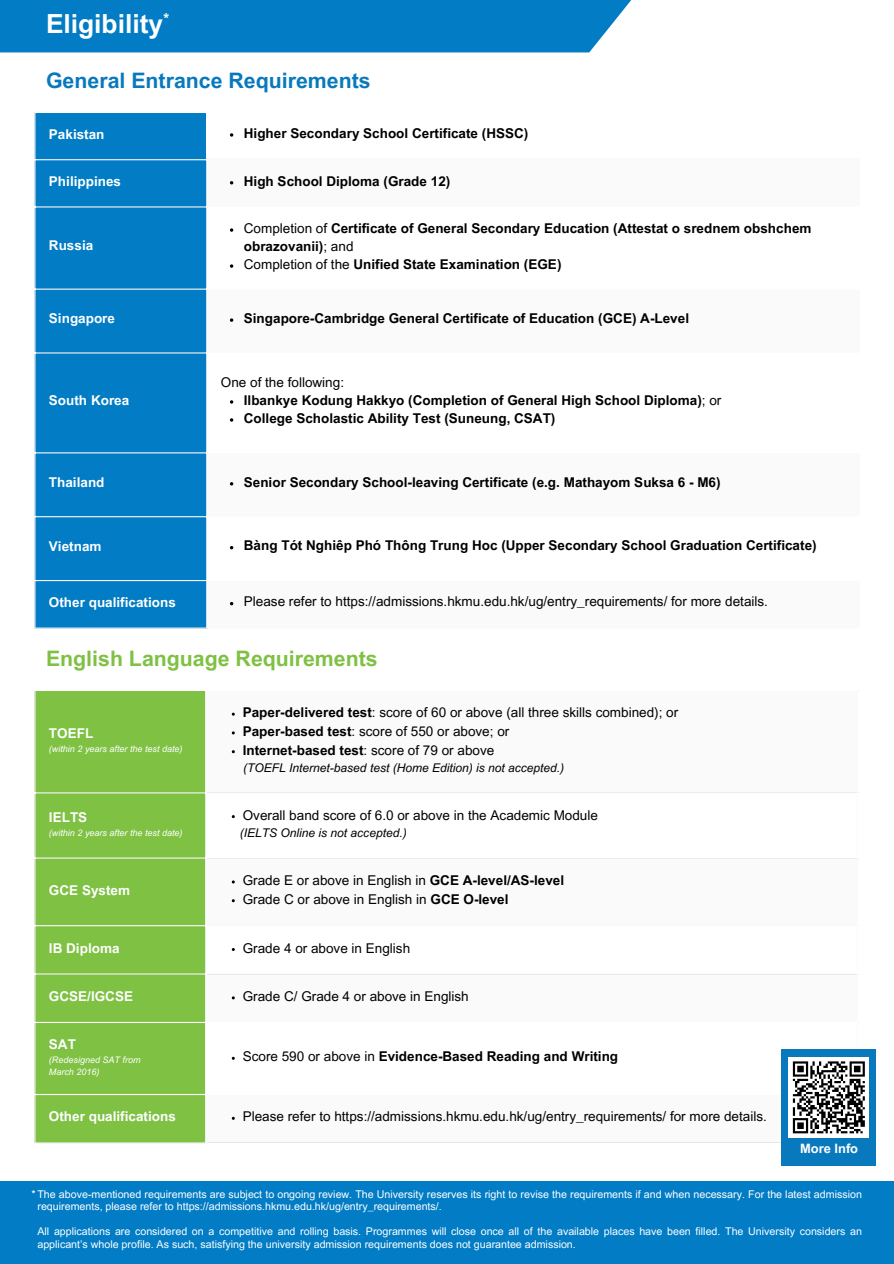
<style>
.page{position:relative;width:894px;height:1264px;background:#fff}
.page>*{position:absolute;margin:0;border:0;box-sizing:border-box;transform-origin:0 0}
.t1{font:700 26.4px "Arial MT Pro";color:#fff}
.t2{font:700 21.3px "Arial MT Pro";color:#0979be}
.t3{font:700 21.3px "Arial MT Pro";color:#7ec143}
.t4{font:700 15px "Arial MT Pro";color:#fff}
.t5{font:700 13.5px/18px "Arial MT Pro";color:#000}
.t6{font:13.5px "Arial MT Pro";color:#000}
.t7{font:700 13.5px "Arial MT Pro";color:#fff}
.t8{font:700 12.9px "Arial MT Pro";color:#fff}
.t9{font:italic 12px "Arial MT Pro";color:#000}
.t10{font:10.65px/12.5px "Arial MT Pro";color:#fff}
.t11{font:700 9.45px "Arial MT Pro";color:#fff}
.t12{font:italic 9px "Arial MT Pro";color:#fff}
.s1{font-weight:700}
.s2{font-weight:400}
</style>
<div class="page">
<div style="left:0;top:0;width:640px;height:52px;background:#017cc5"></div>
<div style="left:0;top:1180px;width:893px;height:83px;background:#017cc5"></div>
<div style="left:35px;top:113px;width:171px;height:514px;background:#017cc5"></div>
<svg style="left:230px;top:228px;width:3px;height:4px"></svg>
<svg style="left:230px;top:264px;width:3px;height:4px"></svg>
<svg style="left:230px;top:318px;width:3px;height:4px"></svg>
<hr style="left:34px;top:159px;width:173px;height:1px;background:#fff">
<hr style="left:34px;top:206px;width:173px;height:1px;background:#fff">
<hr style="left:34px;top:288px;width:173px;height:2px;background:#fff">
<hr style="left:34px;top:352px;width:173px;height:1px;background:#fff">
<hr style="left:34px;top:452px;width:173px;height:1px;background:#fff">
<hr style="left:34px;top:516px;width:173px;height:1px;background:#fff">
<hr style="left:34px;top:580px;width:173px;height:1px;background:#fff">
<svg style="left:230px;top:133px;width:3px;height:4px"></svg>
<div style="left:35px;top:691px;width:170px;height:451px;background:#7ec143"></div>
<svg style="left:207px;top:713px;width:649px;height:407px"></svg>
<div style="left:205px;top:1022px;width:652px;height:72px;background:#fff"></div>
<hr style="left:34px;top:792px;width:823px;height:1px;background:#fff">
<hr style="left:34px;top:857px;width:823px;height:1px;background:#fff">
<hr style="left:34px;top:925px;width:823px;height:1px;background:#fff">
<hr style="left:34px;top:973px;width:823px;height:1px;background:#fff">
<hr style="left:34px;top:1021px;width:823px;height:2px;background:#fff">
<hr style="left:34px;top:1093px;width:823px;height:2px;background:#fff">
<div style="left:781px;top:1049px;width:95px;height:116px;background:#0979be"></div>
<div style="left:788px;top:1057px;width:80px;height:80px;background:#fff"></div>
<svg style="left:792px;top:1061px;width:73px;height:73px"></svg>
<p class="t1" style="left:46px;top:14px;width:118px">Eligibility</p>
<p class="t4" style="left:163px;top:13px;width:7px">*</p>
<p class="t2" style="left:46px;top:73px;width:326px">General Entrance Requirements</p>
<p class="t5" style="left:244px;top:126px;width:286px">Higher Secondary School Certificate (HSSC)</p>
<h1 class="t7" style="left:49px;top:129px;width:57px">Pakistan</h1>
<p class="t6" style="left:277px;top:128px;width:419px"><span class="s1">School Diploma (Grade 12)</span> wi h an overall average of 85% or above</p>
<h2 class="t7" style="left:49px;top:176px;width:74px">Philippines</h2>
<p class="t5" style="left:244px;top:173px;width:208px">High School Diploma (Grade 12)</p>
<p class="t7" style="left:49px;top:240px;width:46px">Russia</p>
<p class="t5" style="left:244px;top:221px;width:569px"><span class="s2">Completion of</span> Certificate of General Secondary Education (Attestat o srednem obshchem obrazovanii)<span class="s2">; and</span></p>
<p class="t5" style="left:244px;top:257px;width:319px"><span class="s2">Completion of the</span> Unified State Examination (EGE)</p>
<p class="t7" style="left:49px;top:314px;width:68px">Singapore</p>
<p class="t5" style="left:244px;top:311px;width:446px">Singapore-Cambridge General Certificate of Education (GCE) A-Level</p>
<p class="t7" style="left:49px;top:395px;width:82px">South Korea</p>
<p class="t6" style="left:221px;top:377px;width:125px">One of the following:</p>
<p class="t5" style="left:244px;top:393px;width:479px">Ilbankye Kodung Hakkyo (Completion of General High School Diploma)<span class="s2">; or</span></p>
<p class="t5" style="left:244px;top:411px;width:313px">College Scholastic Ability Test (Suneung, CSAT)</p>
<p class="t7" style="left:49px;top:477px;width:57px">Thailand</p>
<p class="t5" style="left:244px;top:474px;width:478px">Senior Secondary School-leaving Certificate (e.g. Mathayom Suksa 6 - M6)</p>
<p class="t7" style="left:49px;top:541px;width:54px">Vietnam</p>
<p class="t5" style="left:244px;top:538px;width:574px">Bàng Tót Nghiêp Phó Thông Trung Hoc (Upper Secondary School Graduation Certificate)</p>
<p class="t7" style="left:49px;top:597px;width:128px">Other qualifications</p>
<p class="t6" style="left:244px;top:596px;width:525px">Please refer to https://admissions.hkmu.edu.hk/ug/entry_requirements/ for more details.</p>
<p class="t3" style="left:46px;top:650px;width:333px">English Language Requirements</p>
<p class="t7" style="left:49px;top:728px;width:46px">TOEFL</p>
<p class="t12" style="left:49px;top:745px;width:135px">(within 2 years after the test date)</p>
<p class="t7" style="left:49px;top:812px;width:40px">IELTS</p>
<p class="t12" style="left:49px;top:829px;width:135px">(within 2 years after the test date)</p>
<p class="t7" style="left:49px;top:884px;width:83px">GCE System</p>
<p class="t6" style="left:243px;top:707px;width:437px"><span class="s1">Paper-delivered test</span>: score of 60 or above (all three skills combined); or</p>
<h2 class="t6" style="left:243px;top:726px;width:268px"><span class="s1">Paper-based test</span>: score of 550 or above; or</h2>
<p class="t5" style="left:243px;top:742px;width:253px">Internet-based test<span class="s2">: score of 79 or above</span></p>
<p class="t9" style="left:243px;top:763px;width:322px">(TOEFL Internet-based test (Home Edition) is not accepted.)</p>
<p class="t6" style="left:243px;top:809px;width:356px">Overall band score of 6.0 or above in the Academic Module</p>
<p class="t9" style="left:240px;top:828px;width:168px">(IELTS Online is not accepted.)</p>
<p class="t6" style="left:243px;top:875px;width:323px">Grade E or above in English in <span class="s1">GCE A-level/AS-level</span></p>
<p class="t6" style="left:243px;top:893px;width:267px">Grade C or above in English in <span class="s1">GCE O-level</span></p>
<p class="t7" style="left:49px;top:942px;width:72px">IB Diploma</p>
<p class="t6" style="left:243px;top:942px;width:169px">Grade 4 or above in English</p>
<p class="t7" style="left:49px;top:991px;width:86px">GCSE/IGCSE</p>
<p class="t6" style="left:243px;top:991px;width:227px">Grade C/ Grade 4 or above in English</p>
<p class="t7" style="left:49px;top:1039px;width:28px">SAT</p>
<p class="t12" style="left:49px;top:1056px;width:93px">(Redesigned SAT from</p>
<p class="t12" style="left:49px;top:1068px;width:52px">March 2016)</p>
<p class="t5" style="left:243px;top:1049px;width:377px"><span class="s2">Score 590 or above in</span> Evidence-Based Reading and Writing</p>
<p class="t7" style="left:49px;top:1111px;width:128px">Other qualifications</p>
<p class="t6" style="left:243px;top:1111px;width:525px">Please refer to https://admissions.hkmu.edu.hk/ug/entry_requirements/ for more details.</p>
<p class="t8" style="left:799px;top:1143px;width:60px">More Info</p>
<h3 class="t11" style="left:32px;top:1190px;width:5px">*</h3>
<p class="t10" style="left:37px;top:1189px;width:825px">The above-mentioned requirements are subject to ongoing review. The University reserves its right to revise the requirements if and when necessary. For the latest admission requirements, please refer to https://admissions.hkmu.edu.hk/ug/entry_requirements/.</p>
<p class="t10" style="left:37px;top:1226px;width:825px">All applications are considered on a competitive and rolling basis. Programmes will close once all of the available places have been filled. The University considers an applicant’s whole profile. As such, satisfying the university admission requirements does not guarantee admission.</p>
</div>
